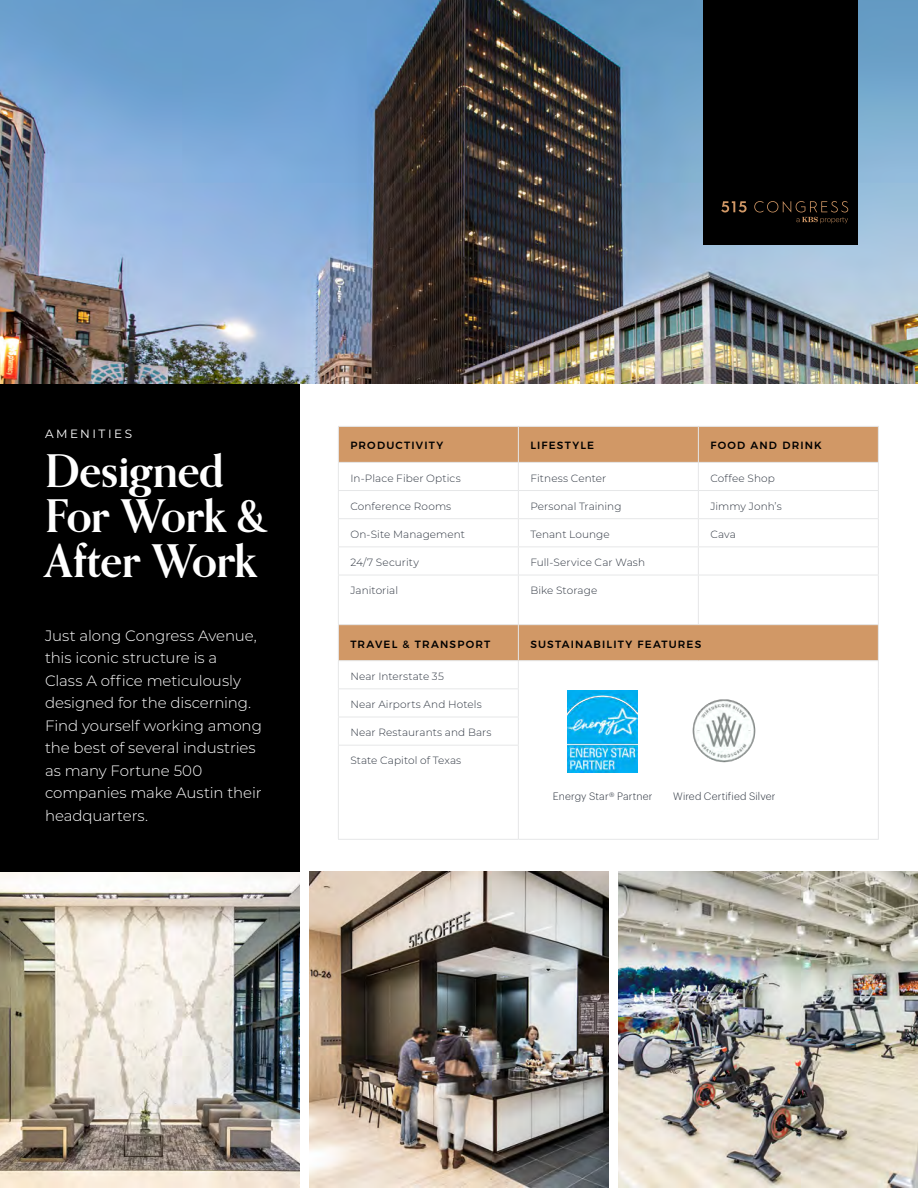
<style>
.page{position:relative;width:918px;height:1188px;background:#fff}
.page>*{position:absolute;margin:0;border:0;box-sizing:border-box;transform-origin:0 0}
.t1{font:700 45px/45px "Orpheus Pro";letter-spacing:-.01em;color:#fff}
.t2{font:300 15px/22.5px "Montserrat";letter-spacing:-.005em;color:#fff}
.t3{font:12px "Montserrat";letter-spacing:.205em;color:#fff}
.t4{font:300 10.5px "Montserrat";letter-spacing:.01em;color:#2f3641}
.t5{font:500 10.5px "Montserrat";letter-spacing:.11em;color:#000}
.t6{font:300 10.5px "Graphik";letter-spacing:.015em;color:#2f3641}
</style>
<div class="page">
<img style="left:0;top:0;width:918px;height:384px">
<img style="left:0;top:872px;width:300px;height:316px">
<img style="left:309px;top:872px;width:300px;height:316px">
<img style="left:618px;top:872px;width:300px;height:316px">
<div style="left:0;top:384px;width:300px;height:488px;background:#000"></div>
<svg style="left:339px;top:427px;width:539px;height:233px"></svg>
<hr style="left:338px;top:426px;width:180px;height:1px;background:#e6e7e8">
<hr style="left:338px;top:427px;width:1px;height:35px;background:#e6e7e8">
<hr style="left:518px;top:426px;width:180px;height:1px;background:#e6e7e8">
<hr style="left:518px;top:427px;width:1px;height:35px;background:#e6e7e8">
<hr style="left:698px;top:426px;width:181px;height:1px;background:#e6e7e8">
<hr style="left:698px;top:427px;width:1px;height:35px;background:#e6e7e8">
<hr style="left:878px;top:427px;width:1px;height:35px;background:#e6e7e8">
<hr style="left:518px;top:462px;width:180px;height:1px;background:#e6e7e8">
<hr style="left:518px;top:490px;width:180px;height:1px;background:#e6e7e8">
<hr style="left:518px;top:518px;width:180px;height:1px;background:#e6e7e8">
<hr style="left:518px;top:546px;width:180px;height:1px;background:#e6e7e8">
<hr style="left:518px;top:575px;width:180px;height:1px;background:#e6e7e8">
<hr style="left:338px;top:625px;width:1px;height:35px;background:#e6e7e8">
<hr style="left:518px;top:624px;width:180px;height:1px;background:#e6e7e8">
<hr style="left:518px;top:625px;width:1px;height:35px;background:#e6e7e8">
<hr style="left:878px;top:625px;width:1px;height:35px;background:#e6e7e8">
<hr style="left:518px;top:660px;width:180px;height:1px;background:#e6e7e8">
<hr style="left:698px;top:660px;width:181px;height:1px;background:#e6e7e8">
<svg style="left:878px;top:661px;width:1px;height:84px"></svg>
<hr style="left:878px;top:745px;width:1px;height:94px;background:#e6e7e8">
<hr style="left:518px;top:839px;width:180px;height:1px;background:#e6e7e8">
<hr style="left:698px;top:839px;width:181px;height:1px;background:#e6e7e8">
<hr style="left:698px;top:462px;width:181px;height:1px;background:#e6e7e8">
<hr style="left:698px;top:490px;width:181px;height:1px;background:#e6e7e8">
<hr style="left:698px;top:518px;width:181px;height:1px;background:#e6e7e8">
<hr style="left:698px;top:546px;width:181px;height:1px;background:#e6e7e8">
<svg style="left:698px;top:463px;width:1px;height:112px"></svg>
<svg style="left:878px;top:463px;width:1px;height:112px"></svg>
<hr style="left:698px;top:575px;width:181px;height:1px;background:#e6e7e8">
<hr style="left:698px;top:575px;width:1px;height:49px;background:#e6e7e8">
<hr style="left:878px;top:575px;width:1px;height:49px;background:#e6e7e8">
<hr style="left:698px;top:624px;width:181px;height:1px;background:#e6e7e8">
<hr style="left:338px;top:462px;width:180px;height:1px;background:#e6e7e8">
<hr style="left:338px;top:490px;width:180px;height:1px;background:#e6e7e8">
<hr style="left:338px;top:518px;width:180px;height:1px;background:#e6e7e8">
<hr style="left:338px;top:546px;width:180px;height:1px;background:#e6e7e8">
<svg style="left:338px;top:463px;width:1px;height:112px"></svg>
<svg style="left:518px;top:463px;width:1px;height:112px"></svg>
<hr style="left:338px;top:575px;width:180px;height:1px;background:#e6e7e8">
<hr style="left:338px;top:575px;width:1px;height:49px;background:#e6e7e8">
<hr style="left:518px;top:575px;width:1px;height:49px;background:#e6e7e8">
<hr style="left:338px;top:624px;width:180px;height:1px;background:#e6e7e8">
<hr style="left:338px;top:660px;width:180px;height:1px;background:#e6e7e8">
<svg style="left:338px;top:661px;width:1px;height:84px"></svg>
<svg style="left:518px;top:661px;width:1px;height:84px"></svg>
<hr style="left:338px;top:688px;width:181px;height:1px;background:#e6e7e8">
<hr style="left:338px;top:717px;width:181px;height:1px;background:#e6e7e8">
<hr style="left:338px;top:745px;width:181px;height:1px;background:#e6e7e8">
<hr style="left:338px;top:746px;width:1px;height:93px;background:#e6e7e8">
<hr style="left:518px;top:746px;width:1px;height:93px;background:#e6e7e8">
<hr style="left:338px;top:839px;width:180px;height:1px;background:#e6e7e8">
<img style="left:568px;top:690px;width:69px;height:82px">
<img style="left:692px;top:699px;width:64px;height:64px">
<div style="left:703px;top:0;width:155px;height:244px;background:#000"></div>
<svg style="left:721px;top:201px;width:26px;height:11px"></svg>
<svg style="left:754px;top:201px;width:94px;height:23px"></svg>
<p class="t3" style="left:45px;top:425px;width:89px">AMENITIES</p>
<h1 class="t1" style="left:45px;top:448px;width:224px">Designed<br>For Work &amp;<br>After Work</h1>
<h2 class="t2" style="left:45px;top:623px;width:218px">Just along Congress Avenue, this iconic structure is a<br>Class A office meticulously designed for the discerning.<br>Find yourself working among the best of several industries as many Fortune 500 companies make Austin their headquarters.</h2>
<p class="t5" style="left:350px;top:437px;width:94px">PRODUCTIVITY</p>
<p class="t5" style="left:530px;top:437px;width:65px">LIFESTYLE</p>
<p class="t5" style="left:710px;top:437px;width:113px">FOOD AND DRINK</p>
<p class="t4" style="left:350px;top:471px;width:112px">In-Place Fiber Optics</p>
<p class="t4" style="left:530px;top:471px;width:78px">Fitness Center</p>
<p class="t4" style="left:710px;top:471px;width:66px">Coffee Shop</p>
<p class="t4" style="left:350px;top:499px;width:102px">Conference Rooms</p>
<p class="t4" style="left:530px;top:499px;width:93px">Personal Training</p>
<p class="t4" style="left:710px;top:499px;width:73px">Jimmy Jonh’s</p>
<p class="t4" style="left:350px;top:527px;width:116px">On-Site Management</p>
<p class="t4" style="left:530px;top:527px;width:81px">Tenant Lounge</p>
<p class="t4" style="left:710px;top:527px;width:27px">Cava</p>
<p class="t4" style="left:350px;top:555px;width:70px">24/7 Security</p>
<p class="t4" style="left:530px;top:555px;width:116px">Full-Service Car Wash</p>
<p class="t4" style="left:350px;top:583px;width:49px">Janitorial</p>
<p class="t4" style="left:530px;top:583px;width:68px">Bike Storage</p>
<p class="t5" style="left:350px;top:636px;width:141px">TRAVEL &amp; TRANSPORT</p>
<p class="t5" style="left:530px;top:636px;width:173px">SUSTAINABILITY FEATURES</p>
<p class="t4" style="left:350px;top:669px;width:95px">Near Interstate 35</p>
<p class="t4" style="left:350px;top:697px;width:133px">Near Airports And Hotels</p>
<p class="t4" style="left:350px;top:725px;width:143px">Near Restaurants and Bars</p>
<p class="t4" style="left:350px;top:753px;width:112px">State Capitol of Texas</p>
<p class="t6" style="left:553px;top:789px;width:101px">Energy Star® Partner</p>
<p class="t6" style="left:673px;top:789px;width:104px">Wired Certified Silver</p>
</div>
